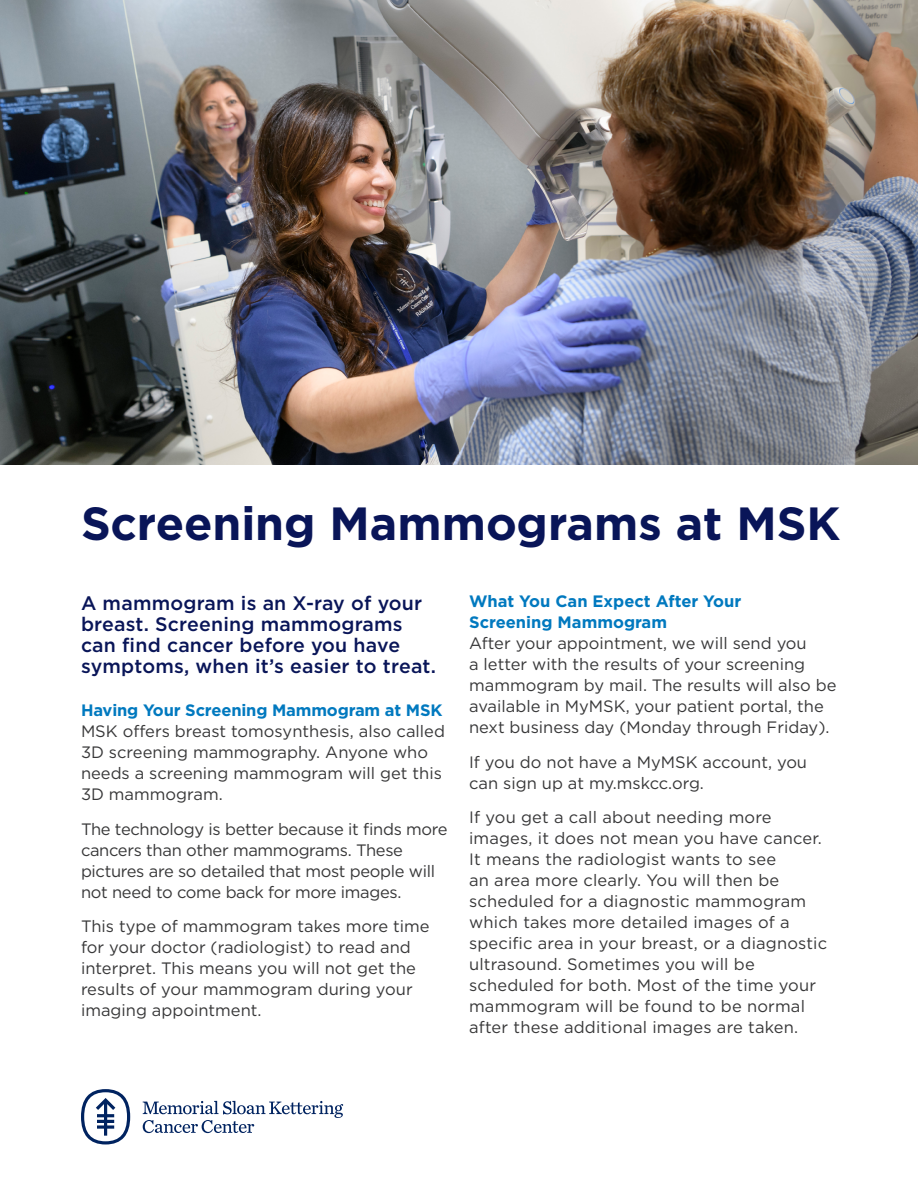
<style>
.page{position:relative;width:918px;height:1188px;background:#fff}
.page>*{position:absolute;margin:0;border:0;box-sizing:border-box;transform-origin:0 0}
.t1{font:700 46.5px "Gotham";color:#091558}
.t2{font:500 19.5px/21px "Gotham";letter-spacing:.01em;color:#091558}
.t3{font:16.5px/21px "Gotham";color:#383839}
.t4{font:16.5px/21px "Gotham";letter-spacing:-.02em;color:#383839}
.t5{font:700 16.5px/21px "Gotham";letter-spacing:-.01em;color:#0179bf}
</style>
<div class="page">
<img style="left:0;top:0;width:918px;height:464px">
<svg style="left:143px;top:1101px;width:200px;height:32px"></svg>
<svg style="left:81px;top:1089px;width:49px;height:55px"></svg>
<h1 class="t1" style="left:81px;top:493px;width:761px">Screening Mammograms at MSK</h1>
<p class="t2" style="left:81px;top:592px;width:357px">A mammogram is an X-ray of your breast. Screening mammograms can find cancer before you have symptoms, when it’s easier to treat.</p>
<p class="t5" style="left:81px;top:700px;width:363px">Having Your Screening Mammogram at MSK</p>
<p class="t3" style="left:81px;top:720px;width:365px">MSK offers breast tomosynthesis, also called 3D screening mammography. Anyone who needs a screening mammogram will get this 3D mammogram.</p>
<p class="t4" style="left:81px;top:818px;width:368px">The technology is better because it finds more cancers than other mammograms. These pictures are so detailed that most people will not need to come back for more images.</p>
<p class="t3" style="left:81px;top:915px;width:350px">This type of mammogram takes more time for your doctor (radiologist) to read and interpret. This means you will not get the results of your mammogram during your imaging appointment.</p>
<p class="t5" style="left:469px;top:591px;width:274px">What You Can Expect After Your<br>Screening Mammogram</p>
<p class="t3" style="left:469px;top:633px;width:369px">After your appointment, we will send you<br>a letter with the results of your screening mammogram by mail. The results will also be available in MyMSK, your patient portal, the next business day (Monday through Friday).</p>
<p class="t3" style="left:469px;top:751px;width:340px">If you do not have a MyMSK account, you can sign up at my.mskcc.org.</p>
<p class="t3" style="left:469px;top:807px;width:360px">If you get a call about needing more images, it does not mean you have cancer.<br>It means the radiologist wants to see<br>an area more clearly. You will then be scheduled for a diagnostic mammogram which takes more detailed images of a specific area in your breast, or a diagnostic ultrasound. Sometimes you will be scheduled for both. Most of the time your mammogram will be found to be normal after these additional images are taken.</p>
</div>
